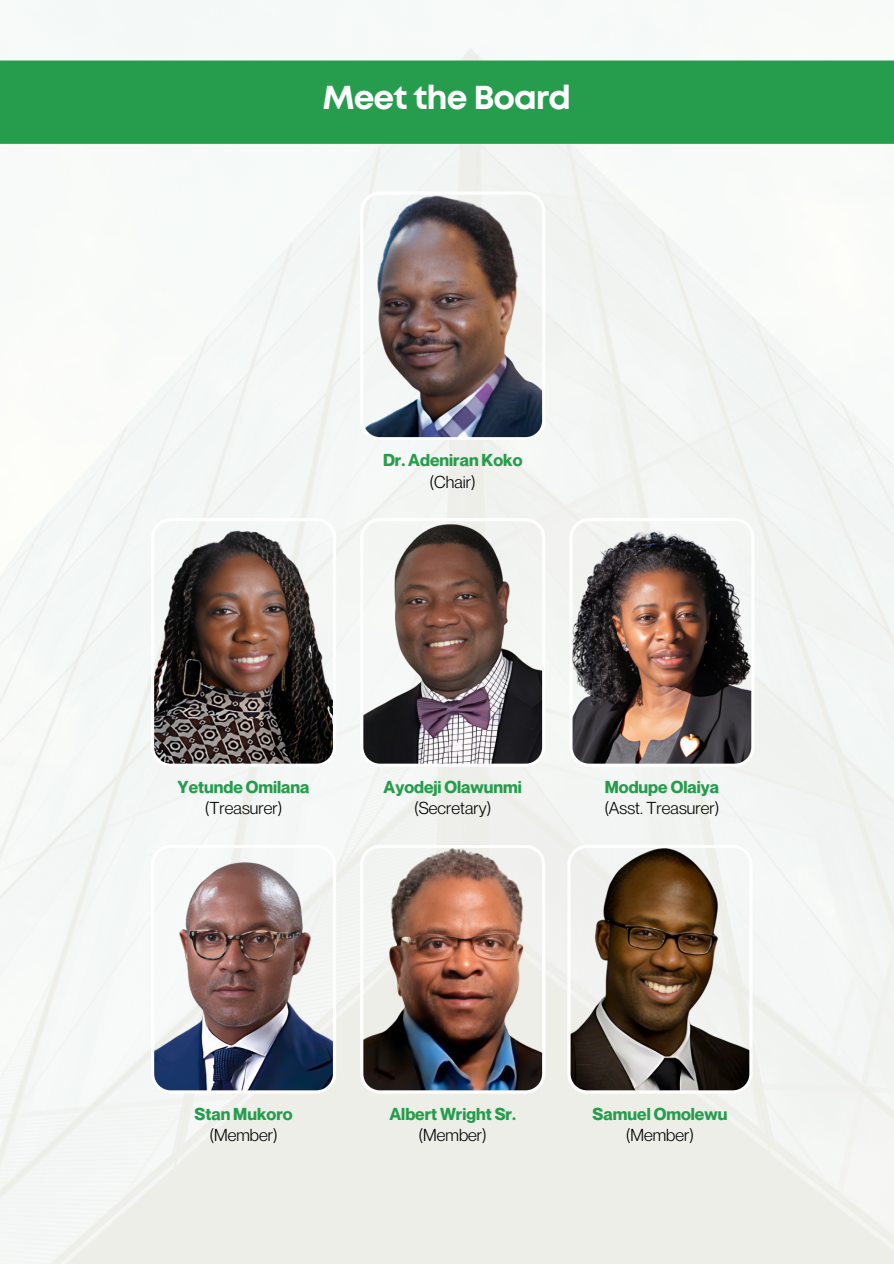
<style>
.page{position:relative;width:894px;height:1264px;background:#fff}
.page>*{position:absolute;margin:0;border:0;box-sizing:border-box;transform-origin:0 0}
.t1{font:700 33.15px "Mont";letter-spacing:-.03em;color:#fff}
.t2{font:700 16.95px "Neue Montreal";color:#269d4d}
.t3{font:16.95px "Neue Montreal";color:#000}
</style>
<div class="page">
<img style="left:360px;top:191px;width:185px;height:249px">
<svg style="left:151px;top:518px;width:185px;height:248px"></svg>
<svg style="left:360px;top:518px;width:185px;height:248px"></svg>
<img style="left:151px;top:844px;width:185px;height:249px">
<img style="left:569px;top:518px;width:185px;height:248px">
<svg style="left:567px;top:844px;width:185px;height:249px"></svg>
<div style="left:0;top:60px;width:893px;height:84px;background:#269d4d"></div>
<img style="left:360px;top:844px;width:185px;height:249px">
<h1 class="t1" style="left:322px;top:85px;width:250px">Meet the Board</h1>
<p class="t2" style="left:383px;top:450px;width:141px">Dr. Adeniran Koko</p>
<p class="t3" style="left:429px;top:471px;width:48px">(Chair)</p>
<p class="t2" style="left:177px;top:776px;width:133px">Yetunde Omilana</p>
<p class="t3" style="left:205px;top:798px;width:79px">(Treasurer)</p>
<p class="t2" style="left:383px;top:776px;width:140px">Ayodeji Olawunmi</p>
<p class="t3" style="left:414px;top:798px;width:79px">(Secretary)</p>
<p class="t2" style="left:604px;top:776px;width:116px">Modupe Olaiya</p>
<p class="t3" style="left:604px;top:798px;width:117px">(Asst. Treasurer)</p>
<p class="t2" style="left:194px;top:1103px;width:100px">Stan Mukoro</p>
<p class="t3" style="left:209px;top:1124px;width:70px">(Member)</p>
<p class="t2" style="left:389px;top:1103px;width:128px">Albert Wright Sr.</p>
<p class="t3" style="left:418px;top:1124px;width:70px">(Member)</p>
<p class="t2" style="left:592px;top:1103px;width:136px">Samuel Omolewu</p>
<p class="t3" style="left:625px;top:1124px;width:70px">(Member)</p>
</div>
